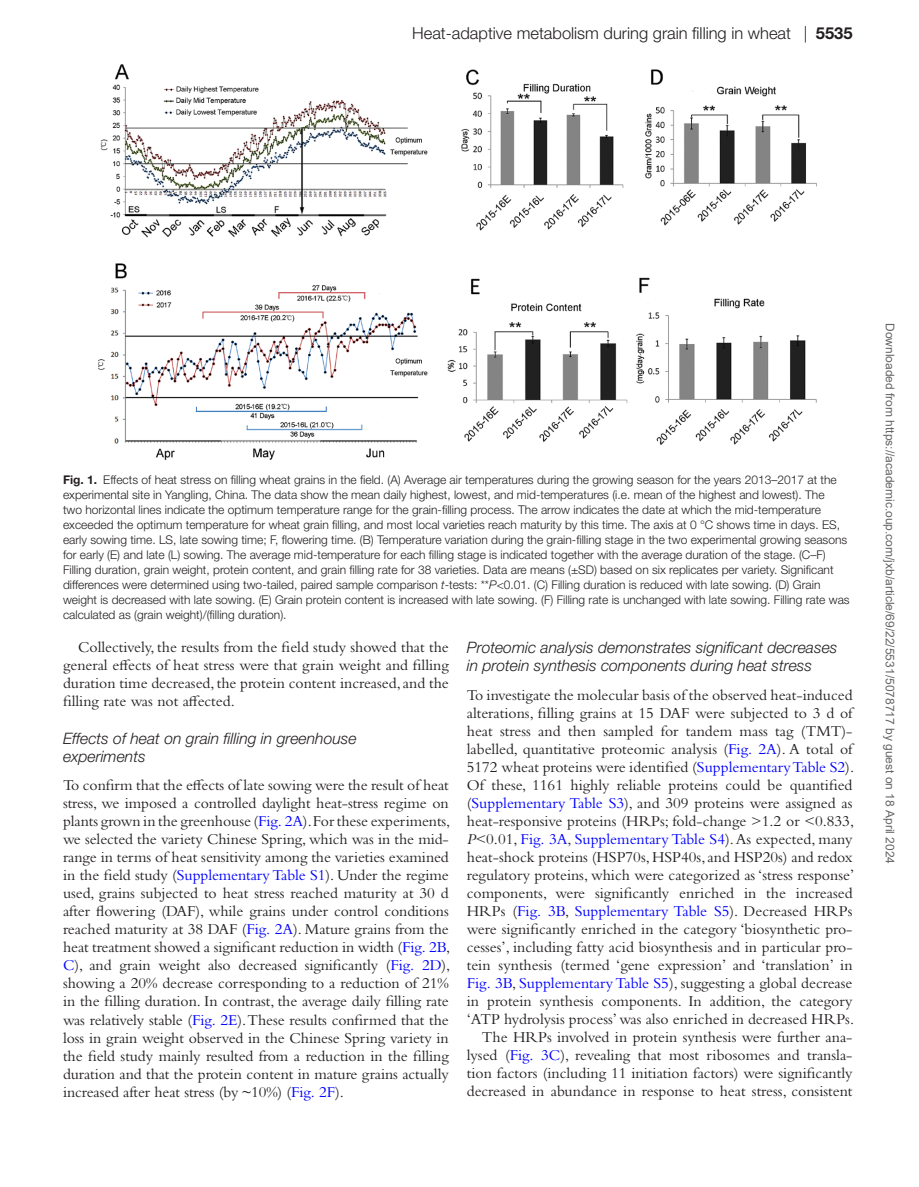
<style>
.page{position:relative;width:919px;height:1187px;background:#fff}
.page>*{position:absolute;margin:0;border:0;box-sizing:border-box;transform-origin:0 0}
.t1{font:300 16.5px "Helvetica Neue LT Std";color:#231f20}
.t2{font:15.75px/18px "Bembo Std";color:#231f20;text-align:justify}
.t3{font:italic 300 15.75px/18px "Helvetica Neue LT Std";color:#231f20}
.t4{font:300 12px/15px "Helvetica Neue LT Std";color:#231f20}
.t5{font:12px "Arial";color:#666}
.s1{font-weight:700}
.s2{font-style:italic}
.s3{color:#00f}
</style>
<div class="page">
<img style="left:98px;top:64px;width:719px;height:396px">
<p class="t1" style="left:412px;top:23px;width:442px">Heat-adaptive metabolism during grain filling in wheat | <span class="s1">5535</span></p>
<p class="t4" style="left:63px;top:472px;width:788px"><span class="s1">Fig. 1.</span> Effects of heat stress on filling wheat grains in the field. (A) Average air temperatures during the growing season for the years 2013–2017 at the experimental site in Yangling, China. The data show the mean daily highest, lowest, and mid-temperatures (i.e. mean of the highest and lowest). The<br>two horizontal lines indicate the optimum temperature range for the grain-filling process. The arrow indicates the date at which the mid-temperature exceeded the optimum temperature for wheat grain filling, and most local varieties reach maturity by this time. The axis at 0 °C shows time in days. ES, early sowing time. LS, late sowing time; F, flowering time. (B) Temperature variation during the grain-filling stage in the two experimental growing seasons for early (E) and late (L) sowing. The average mid-temperature for each filling stage is indicated together with the average duration of the stage. (C–F)<br>Filling duration, grain weight, protein content, and grain filling rate for 38 varieties. Data are means (±SD) based on six replicates per variety. Significant differences were determined using two-tailed, paired sample comparison <span class="s2">t</span>-tests: **<span class="s2">P</span>&lt;0.01. (C) Filling duration is reduced with late sowing. (D) Grain weight is decreased with late sowing. (E) Grain protein content is increased with late sowing. (F) Filling rate is unchanged with late sowing. Filling rate was calculated as (grain weight)/(filling duration).</p>
<p class="t2" style="left:63px;top:638px;width:387px;text-indent:15px">Collectively, the results from the field study showed that the general effects of heat stress were that grain weight and filling duration time decreased, the protein content increased, and the filling rate was not affected.</p>
<p class="t3" style="left:63px;top:729px;width:295px">Effects of heat on grain filling in greenhouse experiments</p>
<p class="t2" style="left:63px;top:776px;width:389px">To confirm that the effects of late sowing were the result of heat stress, we imposed a controlled daylight heat-stress regime on plants grown in the greenhouse (<span class="s3">Fig. 2A</span>). For these experiments, we selected the variety Chinese Spring, which was in the mid&shy;range in terms of heat sensitivity among the varieties examined in the field study (<span class="s3">Supplementary Table S1</span>). Under the regime used, grains subjected to heat stress reached maturity at 30 d after flowering (DAF), while grains under control conditions reached maturity at 38 DAF (<span class="s3">Fig. 2A</span>). Mature grains from the heat treatment showed a significant reduction in width (<span class="s3">Fig. 2B</span>, <span class="s3">C</span>), and grain weight also decreased significantly (<span class="s3">Fig. 2D</span>), showing a 20% decrease corresponding to a reduction of 21% in the filling duration. In contrast, the average daily filling rate was relatively stable (<span class="s3">Fig. 2E</span>). These results confirmed that the loss in grain weight observed in the Chinese Spring variety in the field study mainly resulted from a reduction in the filling duration and that the protein content in mature grains actually increased after heat stress (by ~10%) (<span class="s3">Fig. 2F</span>).</p>
<p class="t3" style="left:467px;top:638px;width:372px">Proteomic analysis demonstrates significant decreases in protein synthesis components during heat stress</p>
<p class="t2" style="left:467px;top:685px;width:389px;text-align:right">To investigate the molecular basis of the observed heat-induced alterations, filling grains at 15 DAF were subjected to 3 d of heat stress and then sampled for tandem mass tag (TMT)- labelled, quantitative proteomic analysis (<span class="s3">Fig. 2A</span>). A total of 5172 wheat proteins were identified (<span class="s3">Supplementary Table S2</span>).<br>Of these, 1161 highly reliable proteins could be quantified (<span class="s3">Supplementary Table S3</span>), and 309 proteins were assigned as heat-responsive proteins (HRPs; fold-change &gt;1.2 or &lt;0.833, <span class="s2">P</span>&lt;0.01, <span class="s3">Fig. 3A</span>, <span class="s3">Supplementary Table S4</span>). As expected, many heat-shock proteins (HSP70s, HSP40s, and HSP20s) and redox regulatory proteins, which were categorized as ‘stress response’ components, were significantly enriched in the increased HRPs (<span class="s3">Fig. 3B</span>, <span class="s3">Supplementary Table S5</span>). Decreased HRPs were significantly enriched in the category ‘biosynthetic pro&shy;cesses’, including fatty acid biosynthesis and in particular pro&shy;tein synthesis (termed ‘gene expression’ and ‘translation’ in <span class="s3">Fig. 3B</span>, <span class="s3">Supplementary Table S5</span>), suggesting a global decrease in protein synthesis components. In addition, the category ‘ATP hydrolysis process’ was also enriched in decreased HRPs.<br>The HRPs involved in protein synthesis were further ana&shy;lysed (<span class="s3">Fig. 3C</span>), revealing that most ribosomes and transla&shy;tion factors (including 11 initiation factors) were significantly decreased in abundance in response to heat stress, consistent</p>
<p class="t5" style="left:894px;top:323px;width:542px;rotate:90deg">Downloaded from https://academic.oup.com/jxb/article/69/22/5531/5078717 by guest on 18 April 2024</p>
</div>
